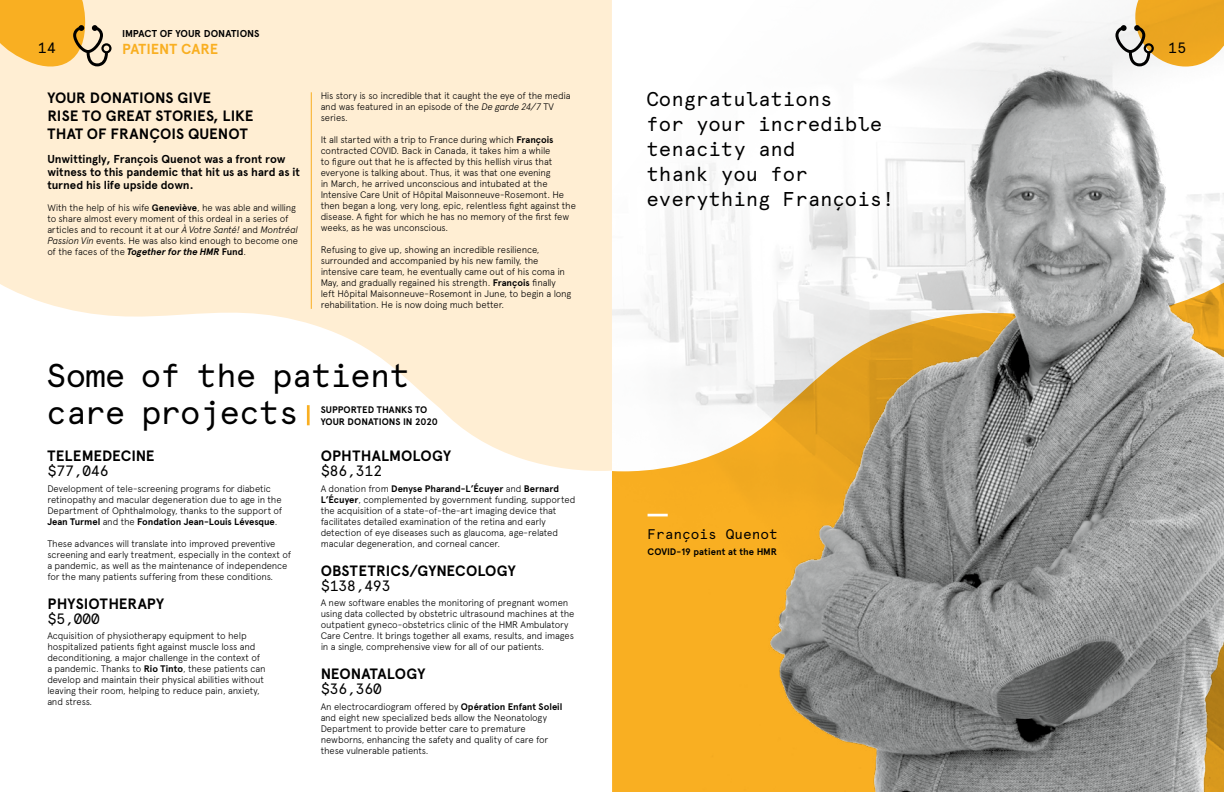
<style>
.page{position:relative;width:1224px;height:792px;background:#fff}
.page>*{position:absolute;margin:0;border:0;box-sizing:border-box;transform-origin:0 0}
.t1{font:33px/37px "Apercu Mono";letter-spacing:-.025em;color:#000}
.t2{font:20px/25px "Apercu Mono";color:#000}
.t3{font:700 15px/18px "Apercu";color:#000}
.t4{font:15px "Apercu Mono";letter-spacing:-.04em;color:#000}
.t5{font:700 14.5px "Apercu";color:#f9af22}
.t6{font:14px "Apercu Mono";color:#000}
.t7{font:700 11.5px/13px "Apercu";letter-spacing:-.005em;color:#000}
.t8{font:700 10px "Apercu";letter-spacing:-.005em;color:#000}
.t9{font:300 9.5px/11px "Apercu";letter-spacing:-.015em;color:#000}
.t10{font:700 9.5px/12px "Apercu";letter-spacing:.005em;color:#000}
.s1{font-weight:700}
.s2{font-style:italic}
.s3{font-weight:700;font-style:italic}
</style>
<div class="page">
<svg style="left:0;top:0;width:612px;height:471px;fill:#ffeed3"></svg>
<svg style="left:612px;top:271px;width:127px;height:521px;fill:#f9af22"></svg>
<img style="left:739px;top:48px;width:485px;height:744px">
<hr style="left:311px;top:92px;width:1px;height:217px;background:#f9af22">
<svg style="left:0;top:0;width:112px;height:73px;background:#efbc5e"></svg>
<svg style="left:1115px;top:0;width:109px;height:67px"></svg>
<hr style="left:648px;top:514px;width:20px;height:2px;background:#fff">
<hr style="left:307px;top:405px;width:3px;height:20px;background:#f9af22">
<h3 class="t4" style="left:38px;top:39px;width:20px">14</h3>
<p class="t8" style="left:122px;top:27px;width:139px">IMPACT OF YOUR DONATIONS</p>
<h3 class="t5" style="left:122px;top:40px;width:97px">PATIENT CARE</h3>
<h3 class="t4" style="left:1168px;top:39px;width:20px">15</h3>
<h3 class="t3" style="left:47px;top:89px;width:208px">YOUR DONATIONS GIVE<br>RISE TO GREAT STORIES, LIKE<br>THAT OF FRANÇOIS QUENOT</h3>
<p class="t7" style="left:47px;top:152px;width:254px">Unwittingly, François Quenot was a front row witness to this pandemic that hit us as hard as it turned his life upside down.</p>
<p class="t9" style="left:47px;top:202px;width:252px">With the help of his wife <span class="s1">Geneviève</span>, he was able and willing to share almost every moment of this ordeal in a series of articles and to recount it at our <span class="s2">À Votre Santé!</span> and <span class="s2">Montréal Passion Vin</span> events. He was also kind enough to become one of the faces of the <span class="s3">Together for the HMR</span> <span class="s1">Fund</span>.</p>
<p class="t9" style="left:321px;top:90px;width:251px">His story is so incredible that it caught the eye of the media and was featured in an episode of the <span class="s2">De garde 24/7</span> TV series.</p>
<p class="t9" style="left:321px;top:134px;width:257px">It all started with a trip to France during which <span class="s1">François </span>contracted COVID. Back in Canada, it takes him a while<br>to figure out that he is affected by this hellish virus that everyone is talking about. Thus, it was that one evening<br>in March, he arrived unconscious and intubated at the Intensive Care Unit of Hôpital Maisonneuve-Rosemont. He then began a long, very long, epic, relentless fight against the disease. A fight for which he has no memory of the first few weeks, as he was unconscious.</p>
<p class="t9" style="left:321px;top:244px;width:252px">Refusing to give up, showing an incredible resilience, surrounded and accompanied by his new family, the intensive care team, he eventually came out of his coma in May, and gradually regained his strength. <span class="s1">François</span> finally left Hôpital Maisonneuve-Rosemont in June, to begin a long rehabilitation. He is now doing much better.</p>
<h1 class="t1" style="left:46px;top:357px;width:365px">Some of the patient care projects</h1>
<p class="t10" style="left:321px;top:404px;width:119px">SUPPORTED THANKS TO<br>YOUR DONATIONS IN 2020</p>
<h3 class="t3" style="left:47px;top:447px;width:109px">TELEMEDECINE</h3>
<h3 class="t4" style="left:47px;top:462px;width:63px">$77,046</h3>
<p class="t9" style="left:47px;top:483px;width:237px">Development of tele-screening programs for diabetic retinopathy and macular degeneration due to age in the Department of Ophthalmology, thanks to the support of <span class="s1">Jean Turmel</span> and the <span class="s1">Fondation Jean-Louis Lévesque</span>.</p>
<p class="t9" style="left:47px;top:538px;width:245px">These advances will translate into improved preventive screening and early treatment, especially in the context of a pandemic, as well as the maintenance of independence for the many patients suffering from these conditions.</p>
<h3 class="t3" style="left:47px;top:594px;width:118px">PHYSIOTHERAPY</h3>
<h3 class="t4" style="left:47px;top:609px;width:54px">$5,000</h3>
<p class="t9" style="left:47px;top:630px;width:220px">Acquisition of physiotherapy equipment to help hospitalized patients fight against muscle loss and deconditioning, a major challenge in the context of a pandemic. Thanks to <span class="s1">Rio Tinto</span>, these patients can develop and maintain their physical abilities without leaving their room, helping to reduce pain, anxiety, and stress.</p>
<h3 class="t3" style="left:321px;top:447px;width:132px">OPHTHALMOLOGY</h3>
<h3 class="t4" style="left:321px;top:462px;width:63px">$86,312</h3>
<p class="t9" style="left:321px;top:483px;width:256px">A donation from <span class="s1">Denyse Pharand-L’Écuyer</span> and <span class="s1">Bernard L’Écuyer</span>, complemented by government funding, supported the acquisition of a state-of-the-art imaging device that facilitates detailed examination of the retina and early detection of eye diseases such as glaucoma, age-related macular degeneration, and corneal cancer.</p>
<h3 class="t3" style="left:321px;top:561px;width:197px">OBSTETRICS/GYNECOLOGY</h3>
<h3 class="t4" style="left:321px;top:576px;width:72px">$138,493</h3>
<p class="t9" style="left:321px;top:597px;width:255px">A new software enables the monitoring of pregnant women using data collected by obstetric ultrasound machines at the outpatient gyneco-obstetrics clinic of the HMR Ambulatory Care Centre. It brings together all exams, results, and images in a single, comprehensive view for all of our patients.</p>
<h3 class="t3" style="left:321px;top:665px;width:106px">NEONATALOGY</h3>
<h3 class="t4" style="left:321px;top:680px;width:63px">$36,360</h3>
<p class="t9" style="left:321px;top:701px;width:243px">An electrocardiogram offered by <span class="s1">Opération Enfant Soleil </span>and eight new specialized beds allow the Neonatology Department to provide better care to premature newborns, enhancing the safety and quality of care for these vulnerable patients.</p>
<h2 class="t2" style="left:647px;top:87px;width:249px">Congratulations<br>for your incredible tenacity and<br>thank you for everything François!</h2>
<h3 class="t6" style="left:648px;top:526px;width:132px">François Quenot</h3>
<p class="t10" style="left:648px;top:545px;width:131px">COVID-19 patient at the HMR</p>
</div>
